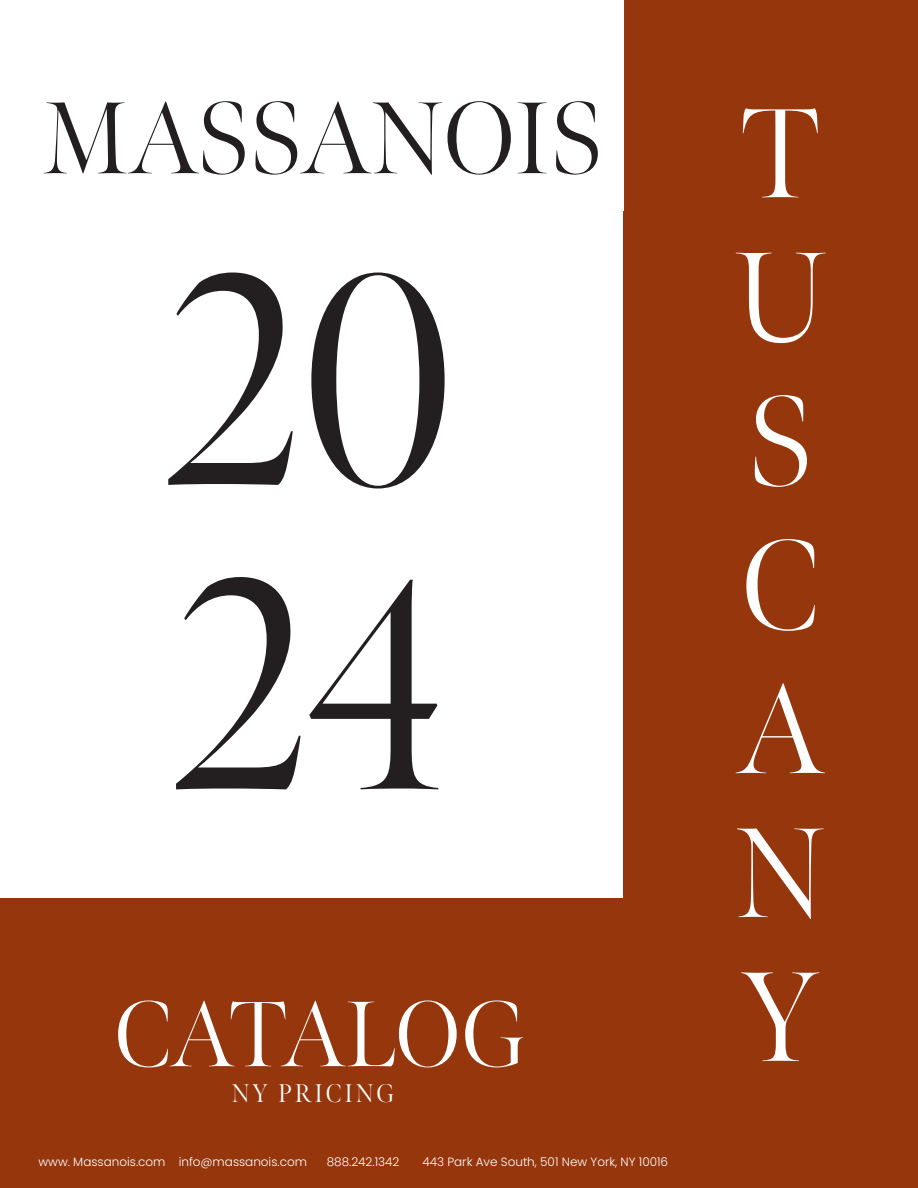
<style>
.page{position:relative;width:918px;height:1188px;background:#fff}
.page>*{position:absolute;margin:0;border:0;box-sizing:border-box;transform-origin:0 0}
.t1{font:300 300px "Meno Banner";color:#231f20}
.t2{font:300 127.5px "Meno Banner";color:#fff}
.t3{font:300 102px "Meno Banner";letter-spacing:-.005em;color:#231f20}
.t4{font:300 93px "Meno Banner";letter-spacing:-.015em;color:#fff}
.t5{font:300 25.5px "Meno Banner";letter-spacing:.11em;color:#fff}
.t6{font:300 12px "Poppins";color:#fff}
</style>
<div class="page">
<div style="left:624px;top:0;width:294px;height:1188px;background:#96360d"></div>
<div style="left:0;top:898px;width:686px;height:290px;background:#96360d"></div>
<p class="t3" style="left:42px;top:77px;width:563px">MASSANOIS</p>
<p class="t2" style="left:740px;top:77px;width:81px">T</p>
<p class="t1" style="left:173px;top:201px;width:283px">20</p>
<p class="t1" style="left:181px;top:506px;width:268px">24</p>
<p class="t4" style="left:114px;top:978px;width:413px">CATALOG</p>
<p class="t5" style="left:232px;top:1078px;width:164px">NY PRICING</p>
<p class="t6" style="left:39px;top:1155px;width:270px">www. Massanois.com info@massanois.com</p>
<p class="t6" style="left:327px;top:1155px;width:74px">888.242.1342</p>
<p class="t6" style="left:422px;top:1155px;width:247px">443 Park Ave South, 501 New York, NY 10016</p>
<p class="t2" style="left:734px;top:221px;width:94px">U</p>
<p class="t2" style="left:746px;top:365px;width:70px">S</p>
<p class="t2" style="left:741px;top:509px;width:80px">C</p>
<p class="t2" style="left:736px;top:653px;width:91px">A</p>
<p class="t2" style="left:735px;top:797px;width:91px">N</p>
<p class="t2" style="left:742px;top:941px;width:78px">Y</p>
</div>
